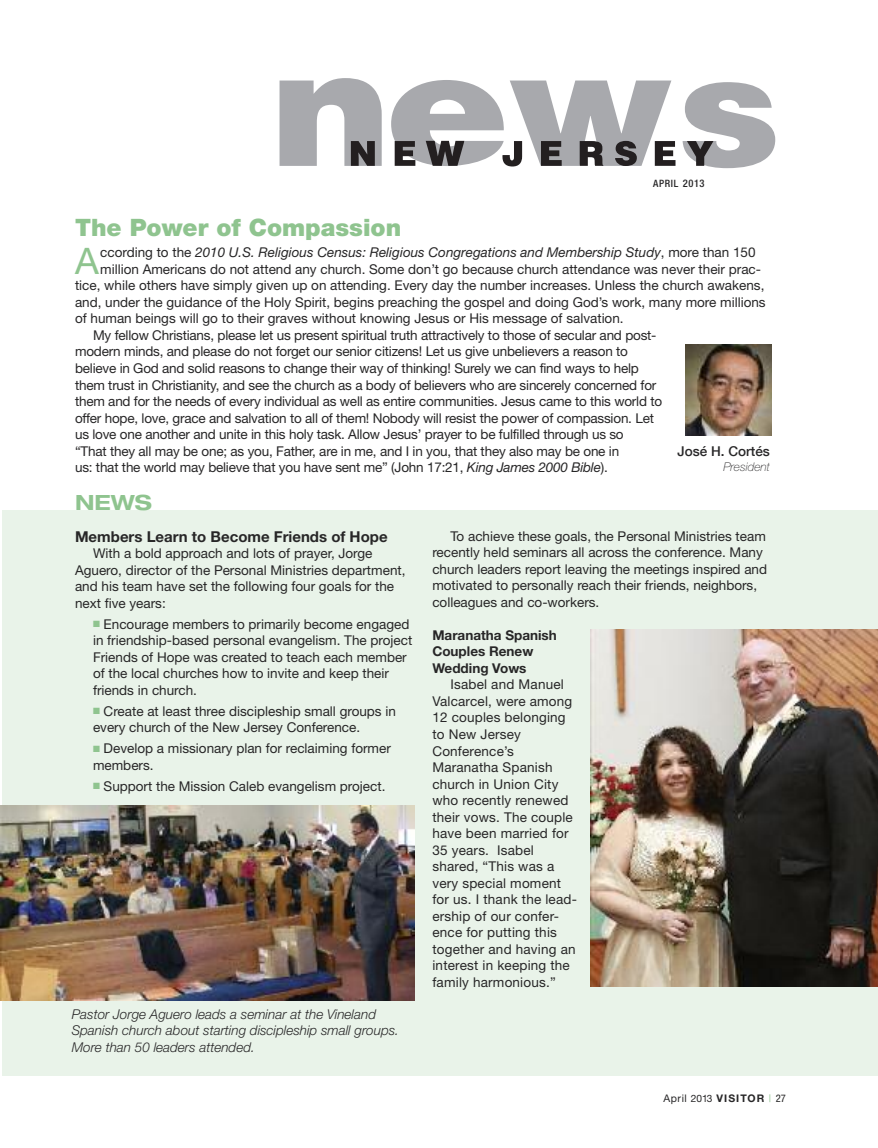
<style>
.page{position:relative;width:878px;height:1148px;background:#fff}
.page>*{position:absolute;margin:0;border:0;box-sizing:border-box;transform-origin:0 0}
.t1{font:36.6px "Helvetica Neue";color:#8fc48f}
.t2{font:900 24px "Helvetica Neue";color:#8fc48f}
.t3{font:700 expanded 21px "Helvetica Neue";color:#8fc48f}
.t4{font:700 15px "Helvetica Neue";color:#272627}
.t5{font:13.5px/16.5px "Helvetica Neue";color:#272627}
.t6{font:italic 300 13.5px/16.5px "Helvetica Neue";color:#272627}
.t7{font:italic 13.5px "Helvetica Neue";color:#272627}
.t8{font:700 13.5px/16.5px "Helvetica Neue";color:#272627}
.t9{font:500 13.5px "Helvetica Neue";color:#272627}
.t10{font:italic 100 12px "Helvetica Neue";color:#272627}
.t11{font:700 10.5px "Helvetica Neue";letter-spacing:.1em;color:#272627}
.t12{font:500 condensed 10.2px "Helvetica Neue";letter-spacing:.065em;color:#272627}
.s1{font-size:10.5px}
.s2{font-style:normal}
.s3{font-style:italic}
.s4{color:#8fc48f}
.s5{font-weight:400}
.s6{font-weight:400;font-size:10.2px}
.s7{font-weight:400;font-stretch:condensed;color:#8fc48f}
.s8{font-weight:400;font-stretch:condensed}
</style>
<div class="page">
<hr style="left:0;top:598px;width:1px;height:253px;background:#e9f3e9">
<img style="left:685px;top:344px;width:86px;height:91px">
<svg style="left:279px;top:78px;width:102px;height:88px"></svg>
<svg style="left:391px;top:80px;width:284px;height:86px"></svg>
<svg style="left:682px;top:82px;width:93px;height:86px"></svg>
<div style="left:2px;top:510px;width:876px;height:565px;background:#e9f3e9"></div>
<img style="left:0;top:805px;width:414px;height:195px">
<img style="left:591px;top:630px;width:287px;height:357px">
<h2 class="t2" style="left:75px;top:218px;width:328px">The Power of Compassion</h2>
<p class="t12" style="left:653px;top:179px;width:53px">APRIL <span class="s1">2013</span></p>
<h1 class="t1" style="left:75px;top:248px;width:25px">A</h1>
<p class="t7" style="left:100px;top:248px;width:657px"><span class="s2">ccording to the</span> 2010 U.S. Religious Census: Religious Congregations and Membership Study<span class="s2">, more than 150</span></p>
<p class="t5" style="left:100px;top:262px;width:662px">million Americans do not attend any church. Some don’t go because church attendance was never their prac-</p>
<p class="t5" style="left:75px;top:279px;width:691px">tice, while others have simply given up on attending. Every day the number increases. Unless the church awakens,</p>
<p class="t5" style="left:75px;top:295px;width:692px">and, under the guidance of the Holy Spirit, begins preaching the gospel and doing God’s work, many more millions</p>
<p class="t5" style="left:75px;top:312px;width:550px">of human beings will go to their graves without knowing Jesus or His message of salvation.</p>
<p class="t5" style="left:93px;top:328px;width:565px">My fellow Christians, please let us present spiritual truth attractively to those of secular and post-</p>
<p class="t5" style="left:75px;top:345px;width:554px">modern minds, and please do not forget our senior citizens! Let us give unbelievers a reason to</p>
<p class="t5" style="left:75px;top:361px;width:565px">believe in God and solid reasons to change their way of thinking! Surely we can find ways to help</p>
<p class="t5" style="left:75px;top:378px;width:583px">them trust in Christianity, and see the church as a body of believers who are sincerely concerned for</p>
<p class="t5" style="left:75px;top:394px;width:588px">them and for the needs of every individual as well as entire communities. Jesus came to this world to</p>
<p class="t5" style="left:75px;top:411px;width:580px">offer hope, love, grace and salvation to all of them! Nobody will resist the power of compassion. Let</p>
<p class="t5" style="left:75px;top:427px;width:550px">us love one another and unite in this holy task. Allow Jesus’ prayer to be fulfilled through us so</p>
<p class="t5" style="left:75px;top:444px;width:545px">“That they all may be one; as you, Father, are in me, and I in you, that they also may be one in</p>
<p class="t5" style="left:75px;top:460px;width:534px">us: that the world may believe that you have sent me” (John 17:21, <span class="s3">King James 2000 Bible</span>).</p>
<p class="t9" style="left:677px;top:443px;width:94px">José H. Cortés</p>
<p class="t10" style="left:723px;top:463px;width:48px">President</p>
<h3 class="t3" style="left:75px;top:495px;width:78px">NEWS</h3>
<p class="t4" style="left:75px;top:531px;width:314px">Members Learn to Become Friends of Hope</p>
<p class="t5" style="left:75px;top:546px;width:332px;text-indent:18px">With a bold approach and lots of prayer, Jorge Aguero, director of the Personal Ministries department, and his team have set the following four goals for the next five years:</p>
<p class="t5" style="left:93px;top:617px;width:321px"><span class="s4">■</span> Encourage members to primarily become engaged in friendship-based personal evangelism. The project Friends of Hope was created to teach each member of the local churches how to invite and keep their friends in church.</p>
<p class="t5" style="left:93px;top:704px;width:304px"><span class="s4">■</span> Create at least three discipleship small groups in every church of the New Jersey Conference.</p>
<p class="t5" style="left:93px;top:741px;width:299px"><span class="s4">■</span> Develop a missionary plan for reclaiming former members.</p>
<p class="t5" style="left:93px;top:779px;width:294px"><span class="s4">■</span> Support the Mission Caleb evangelism project.</p>
<p class="t6" style="left:72px;top:1007px;width:329px">Pastor Jorge Aguero leads a seminar at the Vineland<br>Spanish church about starting discipleship small groups.<br>More than 50 leaders attended.</p>
<p class="t5" style="left:432px;top:529px;width:336px;text-indent:18px">To achieve these goals, the Personal Ministries team recently held seminars all across the conference. Many church leaders report leaving the meetings inspired and motivated to personally reach their friends, neighbors, colleagues and co-workers.</p>
<p class="t8" style="left:432px;top:628px;width:126px">Maranatha Spanish<br>Couples Renew<br>Wedding Vows</p>
<p class="t5" style="left:432px;top:677px;width:146px;text-indent:18px">Isabel and Manuel<br>Valcarcel, were among<br>12 couples belonging to New Jersey<br>Conference’s<br>Maranatha Spanish church in Union City who recently renewed their vows. The couple have been married for<br>35 years. Isabel shared, “This was a very special moment for us. I thank the lead&shy;ership of our confer&shy;ence for putting this together and having an interest in keeping the family harmonious.”</p>
<p class="t11" style="left:663px;top:1094px;width:124px"><span class="s5">April</span> <span class="s6">2013</span> VISITOR <span class="s7">|</span> <span class="s8">27</span></p>
</div>
